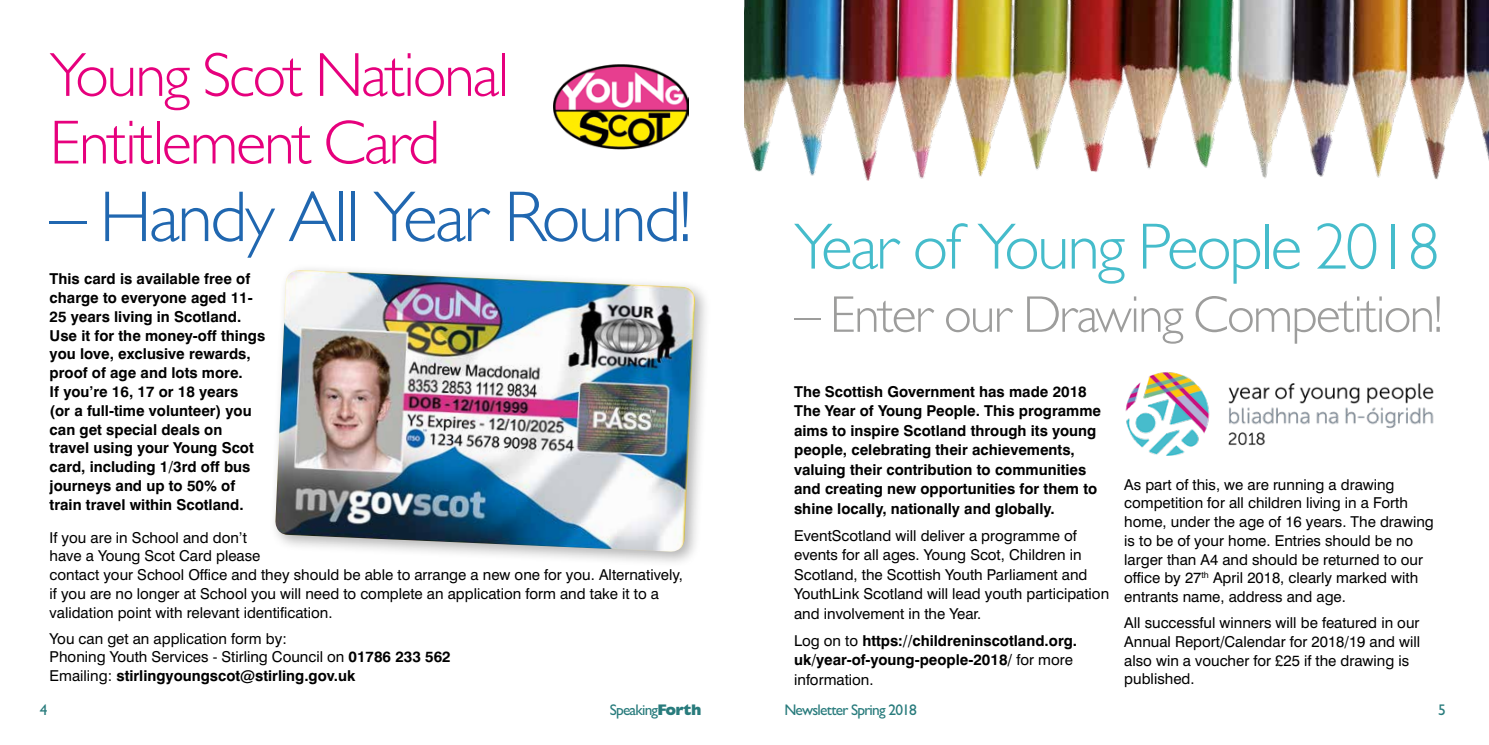
<style>
.page{position:relative;width:1489px;height:745px;background:#fff}
.page>*{position:absolute;margin:0;border:0;box-sizing:border-box;transform-origin:0 0}
.t1{font:300 72.25px "Gill Sans MT Pro";letter-spacing:-.03em;color:#2067b0}
.t2{font:300 65.62px "Gill Sans MT Pro";letter-spacing:-.03em;color:#45bccb}
.t3{font:300 62.5px/67.5px "Gill Sans MT Pro";letter-spacing:-.03em;color:#e6007d}
.t4{font:300 51.75px "Gill Sans MT Pro";letter-spacing:-.03em;color:#9d9d9c}
.t5{font:500 15.38px "Gill Sans MT Pro";letter-spacing:-.05em;color:#287b7c}
.t6{font:15px/18.8px "Swiss 721 BT";color:#000}
.t7{font:700 15px/18.8px "Swiss 721 BT";color:#000}
.s1{font-weight:700}
.s2{font-weight:400}
.s3{font-weight:800}
</style>
<div class="page">
<img style="left:744px;top:0;width:744px;height:180px">
<img style="left:553px;top:64px;width:135px;height:86px">
<div style="left:269px;top:263px;width:442px;height:304px;background:#000;opacity:.3"></div>
<img style="left:275px;top:270px;width:420px;height:282px">
<img style="left:1125px;top:372px;width:309px;height:84px">
<h3 class="t3" style="left:50px;top:40px;width:461px">Young Scot National<br>Entitlement Card</h3>
<h1 class="t1" style="left:50px;top:173px;width:643px">– Handy All Year Round!</h1>
<p class="t7" style="left:50px;top:269px;width:217px">This card is available free of charge to everyone aged 11-<br>25 years living in Scotland.<br>Use it for the money-off things you love, exclusive rewards, proof of age and lots more.<br>If you’re 16, 17 or 18 years<br>(or a full-time volunteer) you can get special deals on travel using your Young Scot card, including 1/3rd off bus journeys and up to 50% of train travel within Scotland.</p>
<p class="t6" style="left:50px;top:527px;width:635px">If you are in School and don’t<br>have a Young Scot Card please<br>contact your School Office and they should be able to arrange a new one for you. Alternatively, if you are no longer at School you will need to complete an application form and take it to a validation point with relevant identification.</p>
<p class="t6" style="left:50px;top:628px;width:402px">You can get an application form by:<br>Phoning Youth Services - Stirling Council on <span class="s1">01786 233 562<br></span>Emailing: <span class="s1">stirlingyoungscot@stirling.gov.uk</span></p>
<h2 class="t2" style="left:794px;top:207px;width:647px">Year of Young People 2018</h2>
<h3 class="t4" style="left:794px;top:283px;width:650px">– Enter our Drawing Competition!</h3>
<p class="t7" style="left:794px;top:381px;width:308px;line-height:19.5px">The Scottish Government has made 2018<br>The Year of Young People. This programme aims to inspire Scotland through its young people, celebrating their achievements, valuing their contribution to communities and creating new opportunities for them to shine locally, nationally and globally.</p>
<p class="t6" style="left:794px;top:525px;width:316px;line-height:19.5px">EventScotland will deliver a programme of events for all ages. Young Scot, Children in Scotland, the Scottish Youth Parliament and YouthLink Scotland will lead youth participation and involvement in the Year.</p>
<p class="t7" style="left:794px;top:630px;width:284px;line-height:19.5px"><span class="s2">Log on to</span> https://childreninscotland.org. uk/year-of-young-people-2018/ <span class="s2">for more information.</span></p>
<p class="t6" style="left:1124px;top:474px;width:311px">As part of this, we are running a drawing competition for all children living in a Forth home, under the age of 16 years. The drawing is to be of your home. Entries should be no larger than A4 and should be returned to our office by 27<sup>th</sup> April 2018, clearly marked with entrants name, address and age.</p>
<p class="t6" style="left:1124px;top:612px;width:297px">All successful winners will be featured in our Annual Report/Calendar for 2018/19 and will also win a voucher for £25 if the drawing is published.</p>
<p class="t5" style="left:40px;top:700px;width:9px">4</p>
<p class="t5" style="left:609px;top:700px;width:93px">Speaking<span class="s3">Forth</span></p>
<p class="t5" style="left:784px;top:700px;width:134px">Newsletter Spring 2018</p>
<p class="t5" style="left:1437px;top:700px;width:9px">5</p>
</div>
